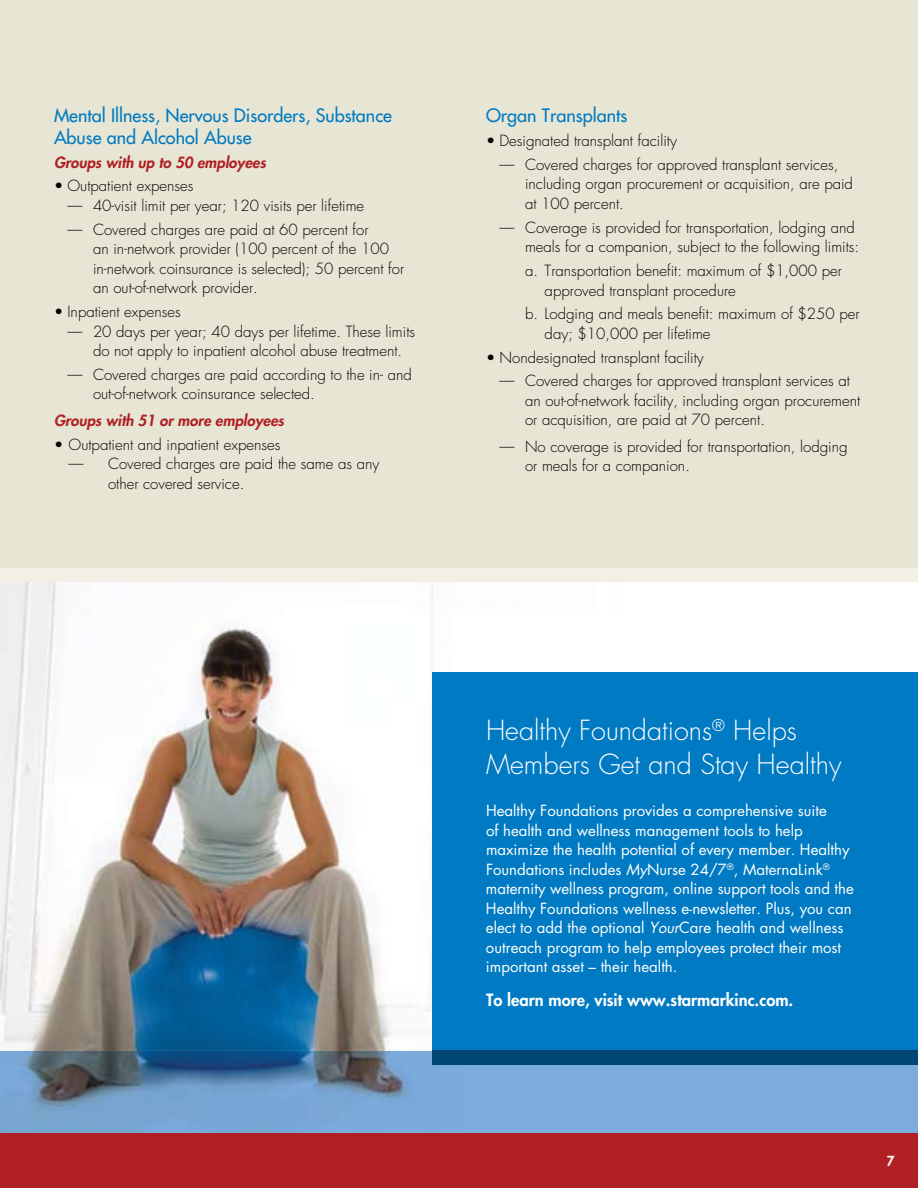
<style>
.page{position:relative;width:918px;height:1188px;background:#fff}
.page>*{position:absolute;margin:0;border:0;box-sizing:border-box;transform-origin:0 0}
.t1{font:300 27px/34.5px "Futura";color:#fff}
.t2{font:18px/21.6px "Futura";color:#007ac2}
.t3{font:800 16.5px "Futura";color:#fff}
.t4{font:300 15px/19.5px "Futura";color:#000}
.t5{font:15px/19.5px "Futura";color:#fff}
.t6{font:italic 800 15px "Futura";color:#b01f24}
.t7{font:800 13.5px "Futura";color:#fff}
.s1{font-style:italic}
</style>
<div class="page">
<img style="left:0;top:582px;width:800px;height:469px">
<div style="left:432px;top:673px;width:486px;height:392px;background:#007ac2"></div>
<div style="left:432px;top:1050px;width:486px;height:15px;background:#004776"></div>
<div style="left:0;top:42px;width:918px;height:540px;background:#f1efe6"></div>
<div style="left:0;top:0;width:918px;height:567px;background:#e7e5d3"></div>
<div style="left:800px;top:1065px;width:118px;height:69px;background:#7bacdc"></div>
<img style="left:0;top:1051px;width:800px;height:82px">
<div style="left:432px;top:1051px;width:486px;height:14px;background:#004776"></div>
<div style="left:0;top:1133px;width:918px;height:55px;background:#b01f24"></div>
<p class="t2" style="left:54px;top:105px;width:340px">Mental Illness, Nervous Disorders, Substance<br>Abuse and Alcohol Abuse</p>
<p class="t6" style="left:54px;top:152px;width:213px">Groups with up to 50 employees</p>
<p class="t4" style="left:54px;top:176px;width:141px">• Outpatient expenses</p>
<p class="t4" style="left:68px;top:196px;width:298px">— 40-visit limit per year; 120 visits per lifetime</p>
<p class="t4" style="left:93px;top:220px;width:313px;text-indent:-26px">— Covered charges are paid at 60 percent for<br>an in-network provider (100 percent of the 100 in-network coinsurance is selected); 50 percent for an out-of-network provider.</p>
<p class="t4" style="left:54px;top:302px;width:128px">• Inpatient expenses</p>
<p class="t4" style="left:93px;top:322px;width:324px;text-indent:-26px">— 20 days per year; 40 days per lifetime. These limits do not apply to inpatient alcohol abuse treatment.</p>
<p class="t4" style="left:93px;top:365px;width:320px;text-indent:-26px">— Covered charges are paid according to the in- and out-of-network coinsurance selected.</p>
<p class="t6" style="left:54px;top:410px;width:232px">Groups with 51 or more employees</p>
<p class="t4" style="left:54px;top:434px;width:228px">• Outpatient and inpatient expenses</p>
<p class="t4" style="left:108px;top:454px;width:273px;text-indent:-39px">— Covered charges are paid the same as any other covered service.</p>
<p class="t2" style="left:486px;top:105px;width:143px">Organ Transplants</p>
<p class="t4" style="left:486px;top:131px;width:192px">• Designated transplant facility</p>
<p class="t4" style="left:525px;top:155px;width:330px;text-indent:-26px">— Covered charges for approved transplant services, including organ procurement or acquisition, are paid at 100 percent.</p>
<p class="t4" style="left:500px;top:218px;width:361px;text-align:right">— Coverage is provided for transportation, lodging and meals for a companion, subject to the following limits:</p>
<p class="t4" style="left:545px;top:261px;width:299px;text-indent:-20px">a. Transportation benefit: maximum of $1,000 per approved transplant procedure</p>
<p class="t4" style="left:545px;top:304px;width:317px;text-indent:-20px">b. Lodging and meals benefit: maximum of $250 per day; $10,000 per lifetime</p>
<p class="t4" style="left:486px;top:348px;width:219px">• Nondesignated transplant facility</p>
<p class="t4" style="left:525px;top:371px;width:337px;text-indent:-26px">— Covered charges for approved transplant services at an out-of-network facility, including organ procurement or acquisition, are paid at 70 percent.</p>
<p class="t4" style="left:525px;top:437px;width:324px;text-indent:-26px">— No coverage is provided for transportation, lodging or meals for a companion.</p>
<h1 class="t1" style="left:486px;top:713px;width:357px">Healthy Foundations<sup>®</sup> Helps<br>Members Get and Stay Healthy</h1>
<p class="t5" style="left:486px;top:801px;width:369px">Healthy Foundations provides a comprehensive suite<br>of health and wellness management tools to help maximize the health potential of every member. Healthy Foundations includes <span class="s1">My</span>Nurse 24/7<sup>®</sup>, MaternaLink<sup>® </sup>maternity wellness program, online support tools and the Healthy Foundations wellness e-newsletter. Plus, you can elect to add the optional <span class="s1">Your</span>Care health and wellness outreach program to help employees protect their most important asset – their health.</p>
<p class="t3" style="left:486px;top:989px;width:309px">To learn more, visit www.starmarkinc.com.</p>
<p class="t7" style="left:887px;top:1152px;width:9px">7</p>
</div>
